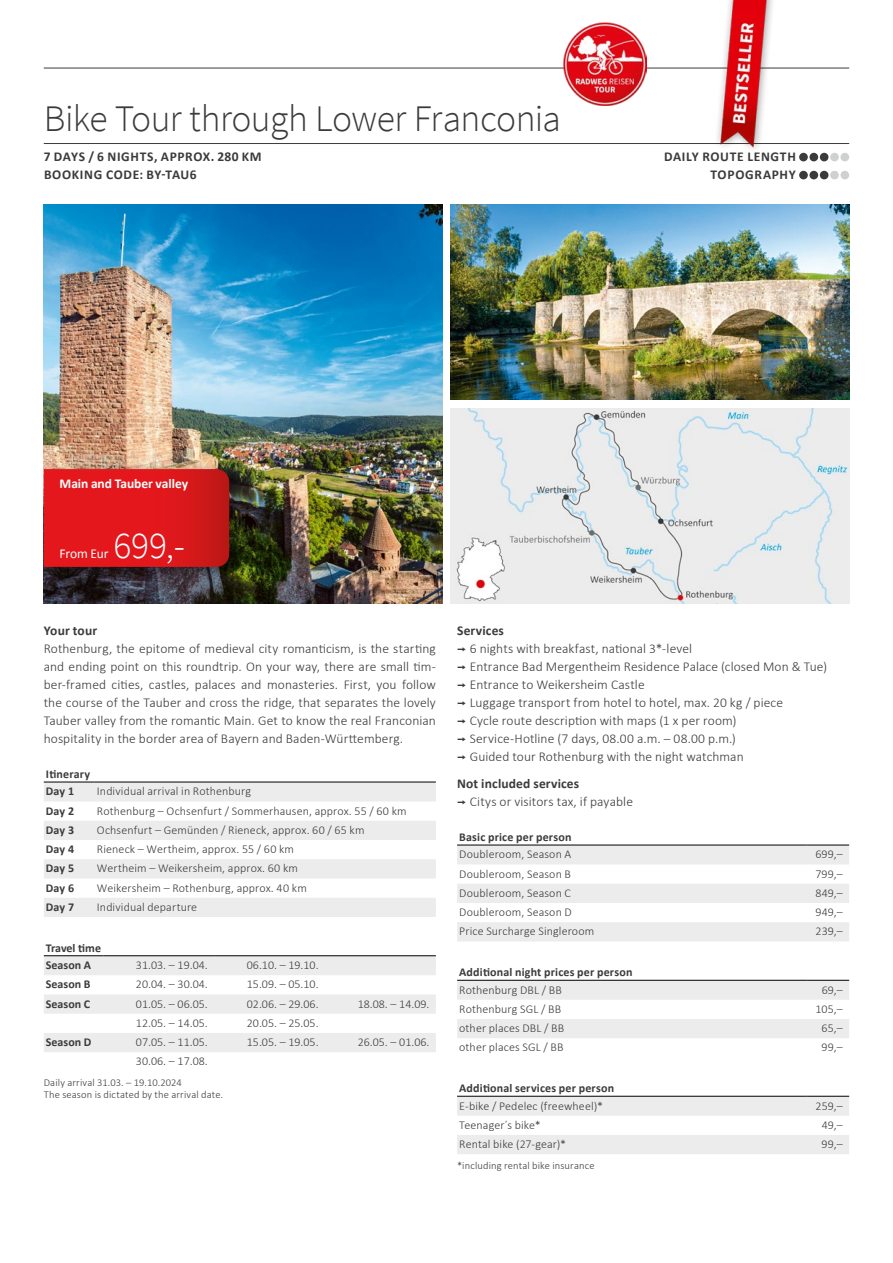
<style>
.page{position:relative;width:893px;height:1263px;background:#fff}
.page>*{position:absolute;margin:0;border:0;box-sizing:border-box;transform-origin:0 0}
.t1{font:300 37.5px "Source Sans Pro";letter-spacing:-.015em;color:#3b3b3a}
.t2{font:300 37.5px "Source Sans Pro";color:#fff}
.t3{font:300 13.5px/18px "Calibri";letter-spacing:.005em;color:#3b3b3a}
.t4{font:700 13.5px/18px "Calibri";letter-spacing:.05em;color:#3b3b3a}
.t5{font:700 13.5px "Calibri";letter-spacing:-.005em;color:#fff}
.t6{font:700 13.5px "Calibri";letter-spacing:.005em;color:#3b3b3a}
.t7{font:13.5px "Calibri";letter-spacing:-.01em;color:#fff}
.t8{font:300 12px "Calibri";letter-spacing:.01em;color:#3b3b3a}
.t9{font:700 12px/17.7px "Calibri";letter-spacing:.015em;color:#3b3b3a}
.t10{font:300 10.5px/12px "Calibri";letter-spacing:.01em;color:#3b3b3a}
.s1{font-weight:700}
.s2{font-family:"Interstate";font-weight:400}
</style>
<div class="page">
<img style="left:44px;top:204px;width:398px;height:400px">
<img style="left:451px;top:204px;width:398px;height:196px">
<img style="left:451px;top:408px;width:398px;height:196px">
<div style="left:40px;top:463px;width:204px;height:116px;background:#000;opacity:.45"></div>
<svg style="left:44px;top:469px;width:185px;height:98px;background:#dc171b"></svg>
<hr style="left:44px;top:143px;width:805px;height:1px;background:#3b3b3a">
<hr style="left:44px;top:68px;width:805px;height:1px;background:#3b3b3a">
<div style="left:799px;top:153px;width:9px;height:8px;background:#3b3b3a;border-radius:50%"></div>
<div style="left:809px;top:153px;width:9px;height:8px;background:#3b3b3a;border-radius:50%"></div>
<div style="left:820px;top:153px;width:8px;height:8px;background:#3b3b3a;border-radius:50%"></div>
<div style="left:830px;top:153px;width:9px;height:8px;background:#cfd0d0;border-radius:50%"></div>
<div style="left:840px;top:153px;width:9px;height:8px;background:#cfd0d0;border-radius:50%"></div>
<div style="left:799px;top:171px;width:9px;height:8px;background:#3b3b3a;border-radius:50%"></div>
<div style="left:809px;top:171px;width:9px;height:8px;background:#3b3b3a;border-radius:50%"></div>
<div style="left:820px;top:171px;width:8px;height:8px;background:#3b3b3a;border-radius:50%"></div>
<div style="left:830px;top:171px;width:9px;height:8px;background:#cfd0d0;border-radius:50%"></div>
<div style="left:840px;top:171px;width:9px;height:8px;background:#cfd0d0;border-radius:50%"></div>
<img style="left:564px;top:23px;width:83px;height:83px">
<img style="left:711px;top:0;width:68px;height:149px">
<svg style="left:44px;top:783px;width:392px;height:134px;fill:#ececed"></svg>
<hr style="left:44px;top:782px;width:51px;height:1px;background:#000">
<hr style="left:95px;top:782px;width:341px;height:1px;background:#000">
<svg style="left:44px;top:956px;width:392px;height:96px"></svg>
<hr style="left:44px;top:955px;width:59px;height:1px;background:#000">
<hr style="left:103px;top:955px;width:111px;height:1px;background:#000">
<hr style="left:214px;top:955px;width:111px;height:1px;background:#000">
<hr style="left:325px;top:955px;width:111px;height:1px;background:#000">
<svg style="left:457px;top:846px;width:392px;height:95px"></svg>
<hr style="left:457px;top:845px;width:349px;height:1px;background:#000">
<hr style="left:806px;top:845px;width:43px;height:1px;background:#000">
<svg style="left:457px;top:981px;width:392px;height:57px"></svg>
<hr style="left:457px;top:980px;width:349px;height:1px;background:#000">
<hr style="left:806px;top:980px;width:43px;height:1px;background:#000">
<svg style="left:457px;top:1097px;width:392px;height:57px"></svg>
<hr style="left:457px;top:1096px;width:349px;height:1px;background:#000">
<hr style="left:806px;top:1096px;width:43px;height:1px;background:#000">
<h1 class="t1" style="left:44px;top:96px;width:519px">Bike Tour through Lower Franconia</h1>
<p class="t4" style="left:44px;top:147px;width:219px">7 DAYS / 6 NIGHTS, APPROX. 280 KM<br>BOOKING CODE: BY-TAU6</p>
<p class="t4" style="left:664px;top:147px;width:133px;text-align:right">DAILY ROUTE LENGTH<br>TOPOGRAPHY</p>
<p class="t5" style="left:60px;top:474px;width:130px">Main and Tauber valley</p>
<h1 class="t2" style="left:114px;top:522px;width:73px">699,-</h1>
<p class="t7" style="left:60px;top:544px;width:50px">From Eur</p>
<p class="t6" style="left:44px;top:621px;width:55px">Your tour</p>
<p class="t3" style="left:44px;top:640px;width:394px;text-align:justify">Rothenburg, the epitome of medieval city romanticism, is the starting and ending point on this roundtrip. On your way, there are small tim&shy;ber-framed cities, castles, palaces and monasteries. First, you follow the course of the Tauber and cross the ridge, that separates the lovely Tauber valley from the romantic Main. Get to know the real Franconian hospitality in the border area of Bayern and Baden-Württemberg.</p>
<p class="t9" style="left:46px;top:764px;width:46px">Itinerary<br>Day 1</p>
<p class="t8" style="left:97px;top:784px;width:156px">Individual arrival in Rothenburg</p>
<p class="t9" style="left:46px;top:801px;width:30px">Day 2</p>
<p class="t8" style="left:97px;top:803px;width:311px">Rothenburg – Ochsenfurt / Sommerhausen, approx. 55 / 60 km</p>
<p class="t9" style="left:46px;top:821px;width:30px">Day 3</p>
<p class="t8" style="left:97px;top:822px;width:269px">Ochsenfurt – Gemünden / Rieneck, approx. 60 / 65 km</p>
<p class="t9" style="left:46px;top:840px;width:30px">Day 4</p>
<p class="t8" style="left:97px;top:842px;width:199px">Rieneck – Wertheim, approx. 55 / 60 km</p>
<p class="t9" style="left:46px;top:859px;width:30px">Day 5</p>
<p class="t8" style="left:97px;top:861px;width:203px">Wertheim – Weikersheim, approx. 60 km</p>
<p class="t9" style="left:46px;top:878px;width:30px">Day 6</p>
<p class="t8" style="left:97px;top:880px;width:211px">Weikersheim – Rothenburg, approx. 40 km</p>
<p class="t9" style="left:46px;top:898px;width:30px">Day 7</p>
<p class="t8" style="left:97px;top:899px;width:102px">Individual departure</p>
<p class="t9" style="left:46px;top:938px;width:57px">Travel time<br>Season A</p>
<p class="t8" style="left:136px;top:958px;width:73px">31.03. – 19.04.</p>
<p class="t8" style="left:247px;top:958px;width:73px">06.10. – 19.10.</p>
<p class="t9" style="left:46px;top:975px;width:46px">Season B</p>
<p class="t8" style="left:136px;top:977px;width:73px">20.04. – 30.04.</p>
<p class="t8" style="left:247px;top:977px;width:73px">15.09. – 05.10.</p>
<p class="t9" style="left:46px;top:994px;width:46px">Season C</p>
<p class="t8" style="left:136px;top:996px;width:73px">01.05. – 06.05.</p>
<p class="t8" style="left:247px;top:996px;width:73px">02.06. – 29.06.</p>
<p class="t8" style="left:358px;top:996px;width:73px">18.08. – 14.09.</p>
<p class="t8" style="left:136px;top:1015px;width:73px">12.05. – 14.05.</p>
<p class="t8" style="left:247px;top:1015px;width:73px">20.05. – 25.05.</p>
<p class="t9" style="left:46px;top:1033px;width:47px">Season D</p>
<p class="t8" style="left:136px;top:1035px;width:73px">07.05. – 11.05.</p>
<p class="t8" style="left:247px;top:1035px;width:73px">15.05. – 19.05.</p>
<p class="t8" style="left:358px;top:1035px;width:73px">26.05. – 01.06.</p>
<p class="t8" style="left:136px;top:1054px;width:73px">30.06. – 17.08.</p>
<p class="t10" style="left:44px;top:1076px;width:181px">Daily arrival 31.03. – 19.10.2024<br>The season is dictated by the arrival date.</p>
<p class="t3" style="left:457px;top:622px;width:371px"><span class="s1">Services<br></span><span class="s2">¬</span> 6 nights with breakfast, national 3*-level<br><span class="s2">¬</span> Entrance Bad Mergentheim Residence Palace (closed Mon &amp; Tue) <span class="s2">¬</span> Entrance to Weikersheim Castle<br><span class="s2">¬</span> Luggage transport from hotel to hotel, max. 20 kg / piece<br><span class="s2">¬</span> Cycle route description with maps (1 x per room)<br><span class="s2">¬</span> Service-Hotline (7 days, 08.00 a.m. – 08.00 p.m.)<br><span class="s2">¬</span> Guided tour Rothenburg with the night watchman</p>
<p class="t3" style="left:457px;top:775px;width:177px"><span class="s1">Not included services<br></span><span class="s2">¬</span> Citys or visitors tax, if payable</p>
<p class="t9" style="left:459px;top:827px;width:114px">Basic price per person</p>
<p class="t8" style="left:459px;top:847px;width:114px">Doubleroom, Season A</p>
<p class="t8" style="left:815px;top:847px;width:29px">699,–</p>
<p class="t8" style="left:459px;top:866px;width:113px">Doubleroom, Season B</p>
<p class="t8" style="left:815px;top:866px;width:29px">799,–</p>
<p class="t8" style="left:459px;top:885px;width:113px">Doubleroom, Season C</p>
<p class="t8" style="left:815px;top:885px;width:29px">849,–</p>
<p class="t8" style="left:459px;top:905px;width:114px">Doubleroom, Season D</p>
<p class="t8" style="left:815px;top:905px;width:29px">949,–</p>
<p class="t8" style="left:459px;top:924px;width:137px">Price Surcharge Singleroom</p>
<p class="t8" style="left:816px;top:924px;width:29px">239,–</p>
<p class="t9" style="left:459px;top:963px;width:175px">Additional night prices per person</p>
<p class="t8" style="left:459px;top:982px;width:104px">Rothenburg DBL / BB</p>
<p class="t8" style="left:822px;top:982px;width:23px">69,–</p>
<p class="t8" style="left:459px;top:1001px;width:103px">Rothenburg SGL / BB</p>
<p class="t8" style="left:815px;top:1001px;width:29px">105,–</p>
<p class="t8" style="left:459px;top:1021px;width:106px">other places DBL / BB</p>
<p class="t8" style="left:821px;top:1021px;width:23px">65,–</p>
<p class="t8" style="left:459px;top:1040px;width:106px">other places SGL / BB</p>
<p class="t8" style="left:822px;top:1040px;width:23px">99,–</p>
<p class="t9" style="left:459px;top:1079px;width:156px">Additional services per person</p>
<p class="t8" style="left:459px;top:1098px;width:145px">E-bike / Pedelec (freewheel)*</p>
<p class="t8" style="left:816px;top:1098px;width:29px">259,–</p>
<p class="t8" style="left:459px;top:1117px;width:83px">Teenager´s bike*</p>
<p class="t8" style="left:822px;top:1117px;width:22px">49,–</p>
<p class="t8" style="left:459px;top:1137px;width:108px">Rental bike (27-gear)*</p>
<p class="t8" style="left:822px;top:1137px;width:23px">99,–</p>
<p class="t10" style="left:457px;top:1159px;width:139px">*including rental bike insurance</p>
</div>
